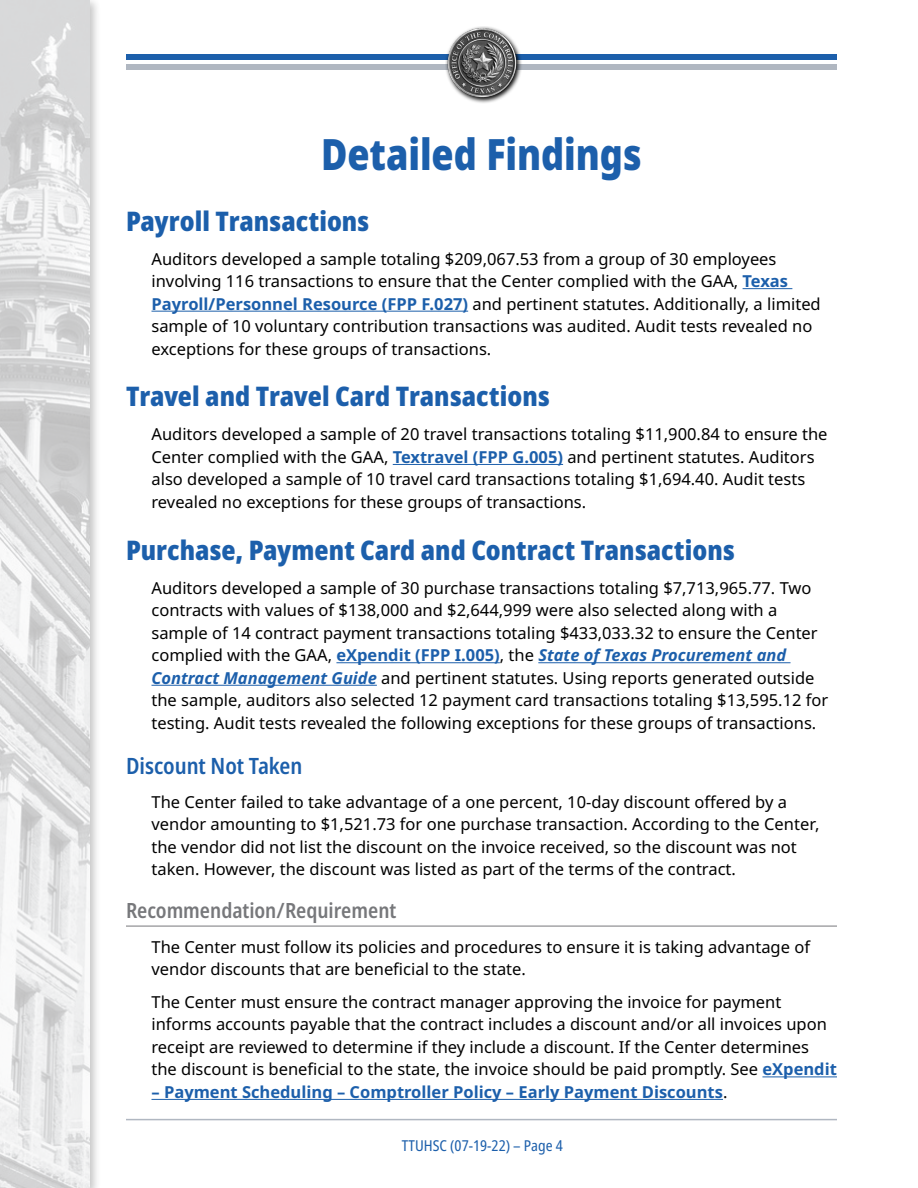
<style>
.page{position:relative;width:918px;height:1188px;background:#fff}
.page>*{position:absolute;margin:0;border:0;box-sizing:border-box;transform-origin:0 0}
.t1{font:900 43.2px "Noto Sans";letter-spacing:-.005em;color:#1c5fab;scale:.83 1}
.t2{font:900 condensed 27px "Noto Sans";color:#1c5fab}
.t3{font:600 condensed 22.5px "Noto Sans";letter-spacing:-.005em;color:#1c5fab}
.t4{font:600 condensed 21px "Noto Sans";color:#77787b}
.t5{font:16.5px/22.5px "Noto Sans";color:#000}
.t6{font:700 16.5px "Noto Sans";color:#1c5fab}
.t7{font:condensed 15px "Noto Sans";color:#1c5fab}
.s1{font-weight:700;color:#1c5fab}
.s2{font-weight:700;font-style:italic;color:#1c5fab}
.s3{font-weight:400;color:#000}
</style>
<div class="page">
<hr style="left:126px;top:1119px;width:711px;height:1px;background:#b0b7c1">
<div style="left:126px;top:54px;width:711px;height:5px;background:#1c5fab"></div>
<div style="left:126px;top:64px;width:711px;height:6px;background:#b0b7c1"></div>
<div style="left:0;top:0;width:101px;height:1188px;background:#000;opacity:.75"></div>
<img style="left:0;top:0;width:90px;height:1188px">
<svg style="left:472px;top:26px;width:50px;height:77px"></svg>
<img style="left:445px;top:27px;width:73px;height:74px">
<hr style="left:743px;top:288px;width:49px;height:1px;background:#1c5fab">
<hr style="left:152px;top:311px;width:316px;height:1px;background:#1c5fab">
<hr style="left:393px;top:464px;width:170px;height:1px;background:#1c5fab">
<hr style="left:336px;top:662px;width:164px;height:1px;background:#1c5fab">
<hr style="left:538px;top:662px;width:253px;height:1px;background:#1c5fab">
<hr style="left:152px;top:685px;width:225px;height:1px;background:#1c5fab">
<hr style="left:126px;top:926px;width:711px;height:1px;background:#77787b">
<hr style="left:762px;top:1076px;width:75px;height:1px;background:#1c5fab">
<hr style="left:152px;top:1099px;width:571px;height:1px;background:#1c5fab">
<h1 class="t1" style="left:321px;top:121px;width:388px">Detailed Findings</h1>
<h2 class="t2" style="left:126px;top:200px;width:245px">Payroll Transactions</h2>
<p class="t5" style="left:152px;top:248px;width:671px">Auditors developed a sample totaling $209,067.53 from a group of 30 employees involving 116 transactions to ensure that the Center complied with the GAA, <span class="s1">Texas Payroll/Personnel Resource (FPP F.027)</span> and pertinent statutes. Additionally, a limited sample of 10 voluntary contribution transactions was audited. Audit tests revealed no exceptions for these groups of transactions.</p>
<h2 class="t2" style="left:126px;top:376px;width:425px">Travel and Travel Card Transactions</h2>
<p class="t5" style="left:152px;top:423px;width:678px">Auditors developed a sample of 20 travel transactions totaling $11,900.84 to ensure the Center complied with the GAA, <span class="s1">Textravel (FPP G.005)</span> and pertinent statutes. Auditors also developed a sample of 10 travel card transactions totaling $1,694.40. Audit tests revealed no exceptions for these groups of transactions.</p>
<h2 class="t2" style="left:126px;top:530px;width:610px">Purchase, Payment Card and Contract Transactions</h2>
<p class="t5" style="left:152px;top:577px;width:678px">Auditors developed a sample of 30 purchase transactions totaling $7,713,965.77. Two contracts with values of $138,000 and $2,644,999 were also selected along with a sample of 14 contract payment transactions totaling $433,033.32 to ensure the Center complied with the GAA, <span class="s1">eXpendit (FPP I.005)</span>, the <span class="s2">State of Texas Procurement and Contract Management Guide</span> and pertinent statutes. Using reports generated outside the sample, auditors also selected 12 payment card transactions totaling $13,595.12 for testing. Audit tests revealed the following exceptions for these groups of transactions.</p>
<h3 class="t3" style="left:126px;top:750px;width:178px">Discount Not Taken</h3>
<p class="t5" style="left:152px;top:791px;width:670px">The Center failed to take advantage of a one percent, 10-day discount offered by a vendor amounting to $1,521.73 for one purchase transaction. According to the Center, the vendor did not list the discount on the invoice received, so the discount was not taken. However, the discount was listed as part of the terms of the contract.</p>
<p class="t4" style="left:126px;top:896px;width:272px">Recommendation/Requirement</p>
<p class="t5" style="left:152px;top:936px;width:660px">The Center must follow its policies and procedures to ensure it is taking advantage of vendor discounts that are beneficial to the state.</p>
<p class="t5" style="left:152px;top:991px;width:687px">The Center must ensure the contract manager approving the invoice for payment informs accounts payable that the contract includes a discount and/or all invoices upon receipt are reviewed to determine if they include a discount. If the Center determines the discount is beneficial to the state, the invoice should be paid promptly. See <span class="s1">eXpendit</span></p>
<p class="t6" style="left:152px;top:1080px;width:577px">– Payment Scheduling – Comptroller Policy – Early Payment Discounts<span class="s3">.</span></p>
<p class="t7" style="left:402px;top:1135px;width:163px">TTUHSC (07-19-22) – Page 4</p>
</div>
